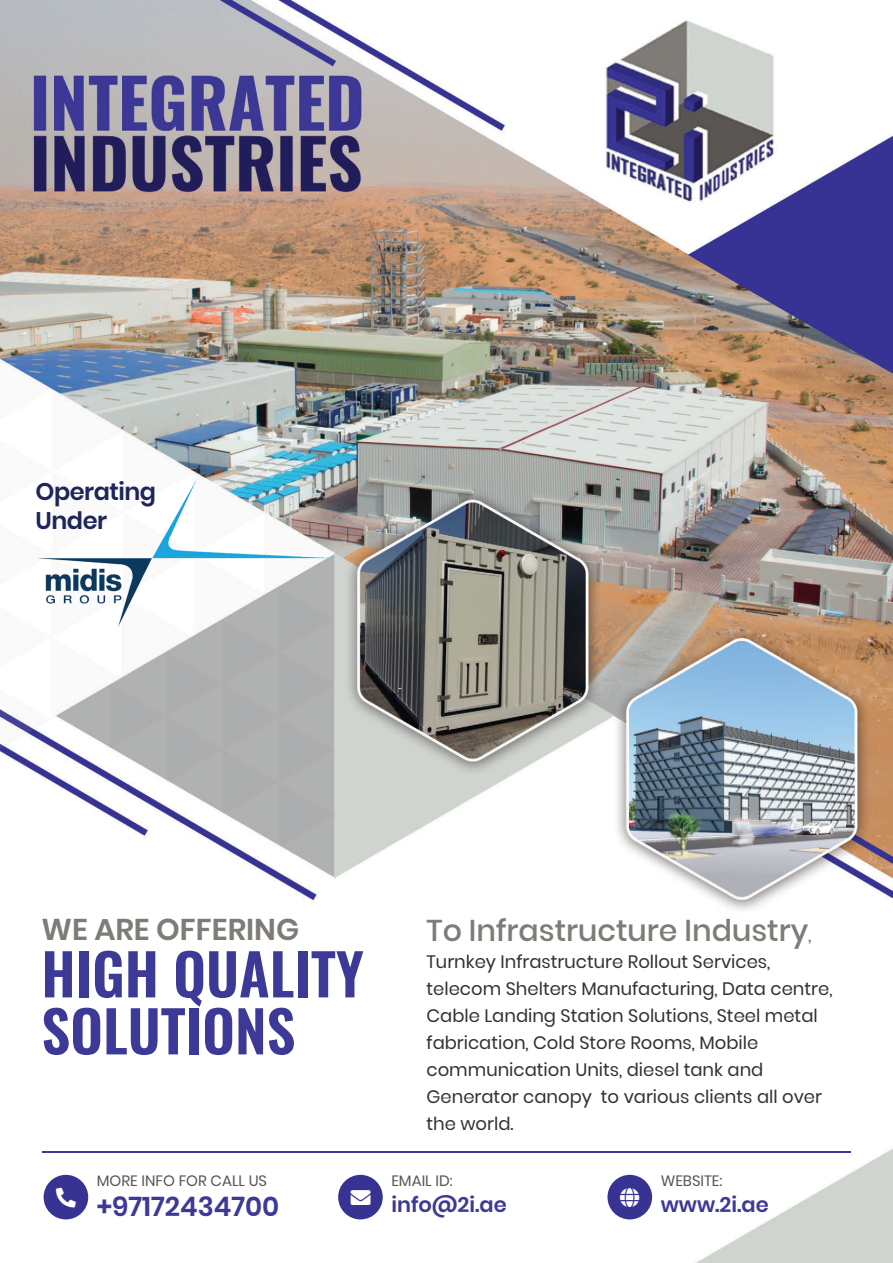
<style>
.page{position:relative;width:893px;height:1263px;background:#fff}
.page>*{position:absolute;margin:0;border:0;box-sizing:border-box;transform-origin:0 0}
.t1{font:600 57px/57px "Oswald";color:#3d3997}
.t2{font:500 30px "Poppins";color:#7f7b76}
.t3{font:600 30px "Poppins";color:#7f7b76}
.t4{font:600 27px "Poppins";color:#3d3997}
.t5{font:600 24px/28.8px "Poppins";letter-spacing:-.02em;color:#1e2659}
.t6{font:600 21px "Poppins";color:#3d3997}
.t7{font:18px/27px "Poppins";color:#313232}
.t8{font:15px "Poppins";color:#5a5553}
.s1{font-weight:400;font-size:19.5px}
</style>
<div class="page">
<img style="left:0;top:0;width:893px;height:1263px">
<div style="left:44px;top:1175px;width:44px;height:44px;background:#363393;border-radius:50%"></div>
<div style="left:338px;top:1175px;width:45px;height:44px;background:#363393;border-radius:50%"></div>
<div style="left:607px;top:1175px;width:45px;height:44px;background:#363393;border-radius:50%"></div>
<hr style="left:42px;top:1151px;width:808px;height:2px;background:#3d3997">
<img style="left:37px;top:478px;width:299px;height:149px">
<p class="t5" style="left:36px;top:477px;width:122px">Operating<br>Under</p>
<p class="t3" style="left:41px;top:912px;width:259px">WE ARE OFFERING</p>
<p class="t1" style="left:41px;top:940px;width:324px">HIGH QUALITY<br>SOLUTIONS</p>
<p class="t8" style="left:97px;top:1172px;width:172px">MORE INFO FOR CALL US</p>
<p class="t4" style="left:97px;top:1191px;width:184px">+97172434700</p>
<p class="t2" style="left:426px;top:913px;width:387px">To Infrastructure Industry<span class="s1">,</span></p>
<p class="t7" style="left:426px;top:948px;width:407px">Turnkey Infrastructure Rollout Services, telecom Shelters Manufacturing, Data centre, Cable Landing Station Solutions, Steel metal fabrication, Cold Store Rooms, Mobile communication Units, diesel tank and Generator canopy to various clients all over the world.</p>
<p class="t8" style="left:391px;top:1172px;width:63px">EMAIL ID:</p>
<p class="t6" style="left:391px;top:1192px;width:117px">info@2i.ae</p>
<p class="t8" style="left:661px;top:1172px;width:63px">WEBSITE:</p>
<p class="t6" style="left:661px;top:1192px;width:110px">www.2i.ae</p>
</div>
